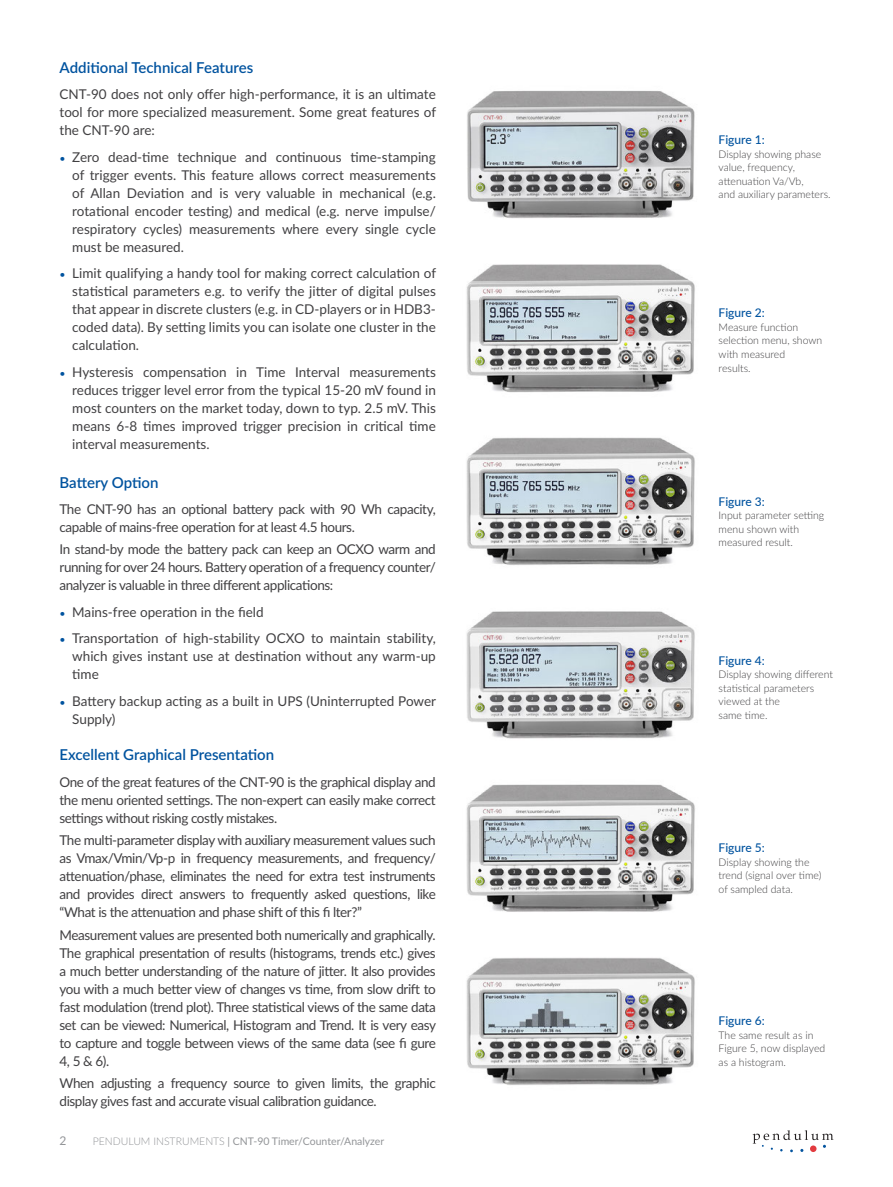
<style>
.page{position:relative;width:893px;height:1187px;background:#fff}
.page>*{position:absolute;margin:0;border:0;box-sizing:border-box;transform-origin:0 0}
.t1{font:600 15px "Lato";color:#00539f}
.t2{font:13.5px/18px "Lato";letter-spacing:-.03em;color:#414042;text-align:justify}
.t3{font:13.5px/18px "Lato";color:#414042}
.t4{font:500 12px "Lato";color:#00539f}
.t5{font:12px "Lato";color:#939598}
.t6{font:300 10.5px/13.5px "Lato";color:#414042}
.t7{font:10.5px "Lato";color:#939598}
.s1{font-size:10.5px;color:#00539f}
.s2{font-weight:300}
</style>
<div class="page">
<img style="left:467px;top:90px;width:228px;height:129px">
<img style="left:466px;top:611px;width:229px;height:128px">
<img style="left:466px;top:264px;width:229px;height:129px">
<img style="left:466px;top:784px;width:229px;height:301px">
<img style="left:466px;top:437px;width:229px;height:128px">
<svg style="left:753px;top:1130px;width:80px;height:22px"></svg>
<p class="t1" style="left:60px;top:56px;width:195px">Additional Technical Features</p>
<p class="t2" style="left:60px;top:85px;width:378px">CNT-90 does not only offer high-performance, it is an ultimate tool for more specialized measurement. Some great features of the CNT-90 are:</p>
<p class="t2" style="left:72px;top:147px;width:365px;text-indent:-13px"><span class="s1">•</span> Zero dead-time technique and continuous time-stamping of trigger events. This feature allows correct measurements of Allan Deviation and is very valuable in mechanical (e.g. rotational encoder testing) and medical (e.g. nerve impulse/ respiratory cycles) measurements where every single cycle must be measured.</p>
<p class="t2" style="left:72px;top:264px;width:365px;text-indent:-13px"><span class="s1">•</span> Limit qualifying a handy tool for making correct calculation of statistical parameters e.g. to verify the jitter of digital pulses that appear in discrete clusters (e.g. in CD-players or in HDB3- coded data). By setting limits you can isolate one cluster in the calculation.</p>
<p class="t2" style="left:72px;top:362px;width:365px;text-indent:-13px"><span class="s1">•</span> Hysteresis compensation in Time Interval measurements reduces trigger level error from the typical 15-20 mV found in most counters on the market today, down to typ. 2.5 mV. This means 6-8 times improved trigger precision in critical time interval measurements.</p>
<p class="t1" style="left:60px;top:471px;width:100px">Battery Option</p>
<p class="t2" style="left:60px;top:499px;width:378px">The CNT-90 has an optional battery pack with 90 Wh capacity, capable of mains-free operation for at least 4.5 hours.</p>
<p class="t2" style="left:60px;top:540px;width:378px">In stand-by mode the battery pack can keep an OCXO warm and running for over 24 hours. Battery operation of a frequency counter/ analyzer is valuable in three different applications:</p>
<p class="t3" style="left:60px;top:602px;width:206px"><span class="s1">•</span> Mains-free operation in the field</p>
<p class="t2" style="left:72px;top:629px;width:365px;text-indent:-13px"><span class="s1">•</span> Transportation of high-stability OCXO to maintain stability, which gives instant use at destination without any warm-up time</p>
<p class="t3" style="left:72px;top:691px;width:365px;text-indent:-13px"><span class="s1">•</span> Battery backup acting as a built in UPS (Uninterrupted Power<br>Supply)</p>
<p class="t1" style="left:60px;top:744px;width:216px">Excellent Graphical Presentation</p>
<p class="t2" style="left:60px;top:772px;width:378px">One of the great features of the CNT-90 is the graphical display and the menu oriented settings. The non-expert can easily make correct settings without risking costly mistakes.</p>
<p class="t2" style="left:60px;top:830px;width:378px">The multi-parameter display with auxiliary measurement values such as Vmax/Vmin/Vp-p in frequency measurements, and frequency/ attenuation/phase, eliminates the need for extra test instruments and provides direct answers to frequently asked questions, like “What is the attenuation and phase shift of this fi lter?”</p>
<p class="t2" style="left:60px;top:925px;width:378px">Measurement values are presented both numerically and graphically.<br>The graphical presentation of results (histograms, trends etc.) gives a much better understanding of the nature of jitter. It also provides you with a much better view of changes vs time, from slow drift to fast modulation (trend plot). Three statistical views of the same data set can be viewed: Numerical, Histogram and Trend. It is very easy to capture and toggle between views of the same data (see fi gure 4, 5 &amp; 6).</p>
<p class="t2" style="left:60px;top:1073px;width:378px">When adjusting a frequency source to given limits, the graphic display gives fast and accurate visual calibration guidance.</p>
<p class="t5" style="left:60px;top:1132px;width:8px">2</p>
<p class="t7" style="left:93px;top:1133px;width:293px"><span class="s2">PENDULUM INSTRUMENTS</span> | CNT-90 Timer/Counter/Analyzer</p>
<p class="t4" style="left:719px;top:131px;width:48px">Figure 1:</p>
<p class="t6" style="left:719px;top:147px;width:114px">Display showing phase value, frequency, attenuation Va/Vb,<br>and auxiliary parameters.</p>
<p class="t4" style="left:719px;top:304px;width:48px">Figure 2:</p>
<p class="t6" style="left:719px;top:320px;width:105px">Measure function selection menu, shown with measured<br>results.</p>
<p class="t4" style="left:719px;top:492px;width:48px">Figure 3:</p>
<p class="t6" style="left:719px;top:508px;width:107px">Input parameter setting menu shown with measured result.</p>
<p class="t4" style="left:719px;top:651px;width:48px">Figure 4:</p>
<p class="t6" style="left:719px;top:667px;width:116px">Display showing different statistical parameters viewed at the<br>same time.</p>
<p class="t4" style="left:719px;top:839px;width:48px">Figure 5:</p>
<p class="t6" style="left:719px;top:854px;width:104px">Display showing the trend (signal over time) of sampled data.</p>
<p class="t4" style="left:719px;top:1012px;width:48px">Figure 6:</p>
<p class="t6" style="left:719px;top:1027px;width:108px">The same result as in<br>Figure 5, now displayed as a histogram.</p>
</div>
